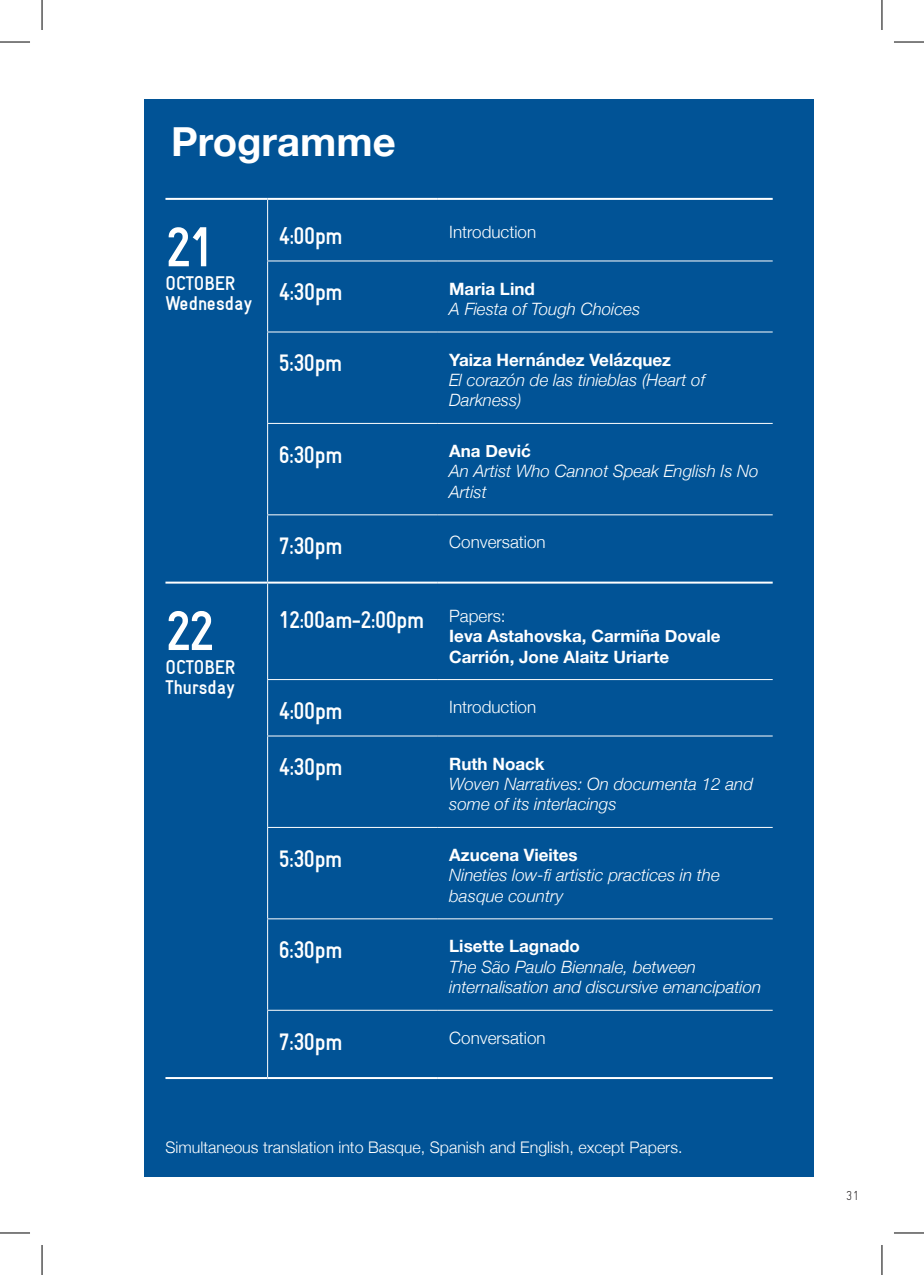
<style>
.page{position:relative;width:924px;height:1275px;background:#fff}
.page>*{position:absolute;margin:0;border:0;box-sizing:border-box;transform-origin:0 0}
.t1{font:700 condensed 56px "Alhondiga Bilbao";color:#fff}
.t2{font:700 40px "Helvetica Neue";color:#fff}
.t3{font:700 condensed 24px "Alhondiga Bilbao";letter-spacing:-.02em;color:#fff}
.t4{font:700 condensed 20px/20px "Alhondiga Bilbao";color:#fff}
.t5{font:italic 300 17px/20.4px "Helvetica Neue";color:#fff}
.t6{font:700 17px/20.4px "Helvetica Neue";color:#fff}
.t7{font:300 17px "Helvetica Neue";color:#fff}
.t8{font:300 16px "Helvetica Neue";color:#fff}
.t9{font:13px "Alhondiga Bilbao Light Condensed L";color:#231f20}
</style>
<div class="page">
<div style="left:144px;top:99px;width:669px;height:1077px;background:#015396"></div>
<hr style="left:165px;top:1077px;width:102px;height:2px;background:#fff">
<hr style="left:267px;top:331px;width:170px;height:1px;background:#fff">
<hr style="left:437px;top:331px;width:335px;height:1px;background:#fff">
<hr style="left:267px;top:423px;width:170px;height:1px;background:#fff">
<hr style="left:437px;top:423px;width:335px;height:1px;background:#fff">
<hr style="left:267px;top:514px;width:170px;height:1px;background:#fff">
<hr style="left:437px;top:514px;width:335px;height:1px;background:#fff">
<hr style="left:267px;top:679px;width:170px;height:1px;background:#fff">
<hr style="left:437px;top:679px;width:335px;height:1px;background:#fff">
<hr style="left:267px;top:735px;width:170px;height:1px;background:#fff">
<hr style="left:437px;top:735px;width:335px;height:1px;background:#fff">
<hr style="left:267px;top:827px;width:170px;height:1px;background:#fff">
<hr style="left:437px;top:827px;width:335px;height:1px;background:#fff">
<hr style="left:267px;top:918px;width:170px;height:1px;background:#fff">
<hr style="left:437px;top:918px;width:335px;height:1px;background:#fff">
<hr style="left:267px;top:1009px;width:170px;height:1px;background:#fff">
<hr style="left:437px;top:1009px;width:335px;height:1px;background:#fff">
<hr style="left:267px;top:260px;width:170px;height:1px;background:#fff">
<hr style="left:437px;top:260px;width:335px;height:1px;background:#fff">
<hr style="left:267px;top:200px;width:1px;height:60px;background:#fff">
<hr style="left:267px;top:261px;width:1px;height:70px;background:#fff">
<hr style="left:267px;top:332px;width:1px;height:91px;background:#fff">
<hr style="left:267px;top:424px;width:1px;height:90px;background:#fff">
<hr style="left:267px;top:515px;width:1px;height:66px;background:#fff">
<hr style="left:267px;top:583px;width:1px;height:96px;background:#fff">
<hr style="left:267px;top:680px;width:1px;height:55px;background:#fff">
<hr style="left:267px;top:736px;width:1px;height:91px;background:#fff">
<hr style="left:267px;top:828px;width:1px;height:90px;background:#fff">
<hr style="left:267px;top:919px;width:1px;height:90px;background:#fff">
<hr style="left:267px;top:1010px;width:1px;height:67px;background:#fff">
<hr style="left:165px;top:198px;width:102px;height:2px;background:#fff">
<hr style="left:267px;top:198px;width:170px;height:2px;background:#fff">
<hr style="left:437px;top:198px;width:335px;height:2px;background:#fff">
<hr style="left:165px;top:581px;width:102px;height:2px;background:#fff">
<hr style="left:267px;top:581px;width:170px;height:2px;background:#fff">
<hr style="left:437px;top:581px;width:335px;height:2px;background:#fff">
<hr style="left:267px;top:1077px;width:170px;height:2px;background:#fff">
<hr style="left:437px;top:1077px;width:335px;height:2px;background:#fff">
<hr style="left:0;top:42px;width:30px;height:1px;background:#000">
<hr style="left:893px;top:42px;width:30px;height:1px;background:#000">
<hr style="left:0;top:1232px;width:30px;height:1px;background:#000">
<hr style="left:893px;top:1232px;width:30px;height:1px;background:#000">
<hr style="left:42px;top:0;width:1px;height:30px;background:#000">
<hr style="left:42px;top:1245px;width:1px;height:30px;background:#000">
<hr style="left:881px;top:0;width:1px;height:30px;background:#000">
<hr style="left:881px;top:1245px;width:1px;height:30px;background:#000">
<h2 class="t2" style="left:171px;top:110px;width:226px">Programme</h2>
<h1 class="t1" style="left:165px;top:216px;width:49px">21</h1>
<p class="t4" style="left:165px;top:273px;width:88px">OCTOBER<br>Wednesday</p>
<h1 class="t1" style="left:165px;top:600px;width:51px">22</h1>
<p class="t4" style="left:165px;top:657px;width:71px">OCTOBER<br>Thursday</p>
<h3 class="t3" style="left:279px;top:222px;width:65px">4:00pm</h3>
<p class="t7" style="left:449px;top:218px;width:88px">Introduction</p>
<h3 class="t3" style="left:279px;top:279px;width:65px">4:30pm</h3>
<p class="t6" style="left:449px;top:279px;width:87px">Maria Lind</p>
<p class="t5" style="left:449px;top:298px;width:192px">A Fiesta of Tough Choices</p>
<h3 class="t3" style="left:279px;top:350px;width:65px">5:30pm</h3>
<p class="t6" style="left:449px;top:350px;width:223px">Yaiza Hernández Velázquez</p>
<p class="t5" style="left:449px;top:368px;width:257px">El corazón de las tinieblas (Heart of<br>Darkness)</p>
<h3 class="t3" style="left:279px;top:441px;width:65px">6:30pm</h3>
<p class="t6" style="left:449px;top:441px;width:83px">Ana Dević</p>
<p class="t5" style="left:449px;top:460px;width:311px">An Artist Who Cannot Speak English Is No<br>Artist</p>
<h3 class="t3" style="left:279px;top:533px;width:65px">7:30pm</h3>
<p class="t7" style="left:449px;top:528px;width:98px">Conversation</p>
<h3 class="t3" style="left:279px;top:606px;width:228px">12:00am-2:00pm <sup>Papers:</sup></h3>
<p class="t6" style="left:449px;top:626px;width:273px">Ieva Astahovska, Carmiña Dovale<br>Carrión, Jone Alaitz Uriarte</p>
<h3 class="t3" style="left:279px;top:697px;width:65px">4:00pm</h3>
<p class="t7" style="left:449px;top:693px;width:88px">Introduction</p>
<h3 class="t3" style="left:279px;top:754px;width:65px">4:30pm</h3>
<p class="t6" style="left:449px;top:754px;width:97px">Ruth Noack</p>
<p class="t5" style="left:449px;top:772px;width:305px">Woven Narratives: On documenta 12 and some of its interlacings</p>
<h3 class="t3" style="left:279px;top:845px;width:65px">5:30pm</h3>
<p class="t6" style="left:449px;top:845px;width:130px">Azucena Vieites</p>
<p class="t5" style="left:449px;top:864px;width:272px">Nineties low-fi artistic practices in the basque country</p>
<h3 class="t3" style="left:279px;top:936px;width:65px">6:30pm</h3>
<p class="t6" style="left:449px;top:936px;width:132px">Lisette Lagnado</p>
<p class="t5" style="left:449px;top:955px;width:313px">The São Paulo Biennale, between internalisation and discursive emancipation</p>
<h3 class="t3" style="left:279px;top:1028px;width:65px">7:30pm</h3>
<p class="t7" style="left:449px;top:1024px;width:98px">Conversation</p>
<p class="t8" style="left:165px;top:1134px;width:518px">Simultaneous translation into Basque, Spanish and English, except Papers.</p>
<p class="t9" style="left:845px;top:1188px;width:15px">31</p>
</div>
